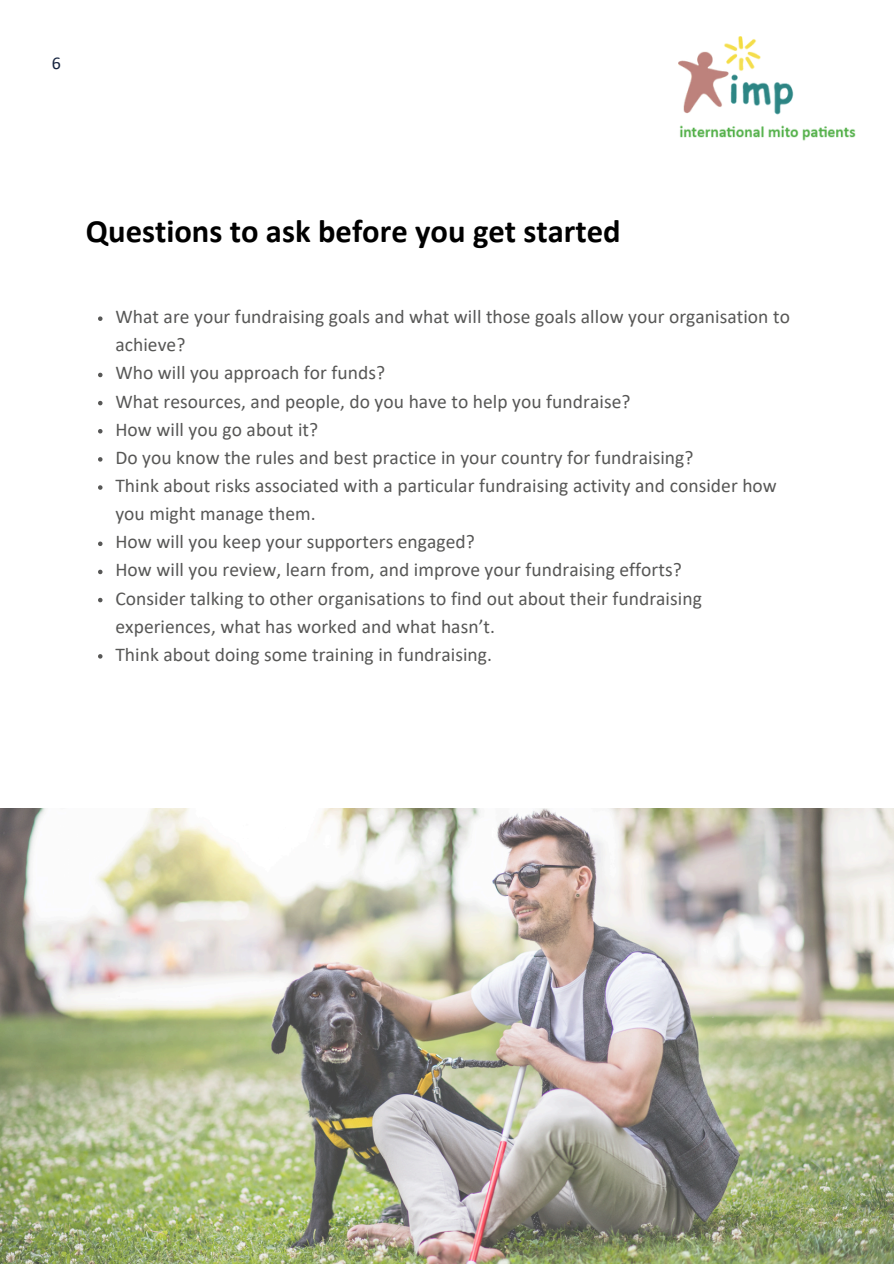
<style>
.page{position:relative;width:894px;height:1264px;background:#fff}
.page>*{position:absolute;margin:0;border:0;box-sizing:border-box;transform-origin:0 0}
.t1{font:700 32.55px "Calibri";color:#000}
.t2{font:19.5px/28.2px "Calibri";letter-spacing:.005em;color:#575756}
.t3{font:18px "Calibri";color:#172540}
</style>
<div class="page">
<img style="left:0;top:808px;width:893px;height:455px">
<svg style="left:98px;top:316px;width:4px;height:5px"></svg>
<svg style="left:98px;top:373px;width:4px;height:4px"></svg>
<svg style="left:98px;top:401px;width:4px;height:4px"></svg>
<svg style="left:98px;top:429px;width:4px;height:4px"></svg>
<svg style="left:98px;top:457px;width:4px;height:4px"></svg>
<svg style="left:98px;top:485px;width:4px;height:5px"></svg>
<svg style="left:98px;top:541px;width:4px;height:5px"></svg>
<svg style="left:98px;top:569px;width:4px;height:5px"></svg>
<svg style="left:98px;top:598px;width:4px;height:4px"></svg>
<svg style="left:98px;top:654px;width:4px;height:4px"></svg>
<img style="left:678px;top:37px;width:176px;height:104px">
<p class="t3" style="left:52px;top:55px;width:11px">6</p>
<p class="t1" style="left:86px;top:217px;width:536px">Questions to ask before you get started</p>
<p class="t2" style="left:115px;top:304px;width:675px">What are your fundraising goals and what will those goals allow your organisation to achieve?</p>
<p class="t2" style="left:115px;top:360px;width:271px">Who will you approach for funds?</p>
<h1 class="t2" style="left:115px;top:388px;width:516px">What resources, and people, do you have to help you fundraise?</h1>
<p class="t2" style="left:115px;top:417px;width:204px">How will you go about it?</p>
<p class="t2" style="left:115px;top:445px;width:579px">Do you know the rules and best practice in your country for fundraising?</p>
<p class="t2" style="left:115px;top:473px;width:662px">Think about risks associated with a particular fundraising activity and consider how you might manage them.</p>
<p class="t2" style="left:115px;top:529px;width:361px">How will you keep your supporters engaged?</p>
<p class="t2" style="left:115px;top:557px;width:567px">How will you review, learn from, and improve your fundraising efforts?</p>
<p class="t2" style="left:115px;top:585px;width:587px">Consider talking to other organisations to find out about their fundraising experiences, what has worked and what hasn’t.</p>
<p class="t2" style="left:115px;top:642px;width:378px">Think about doing some training in fundraising.</p>
</div>
